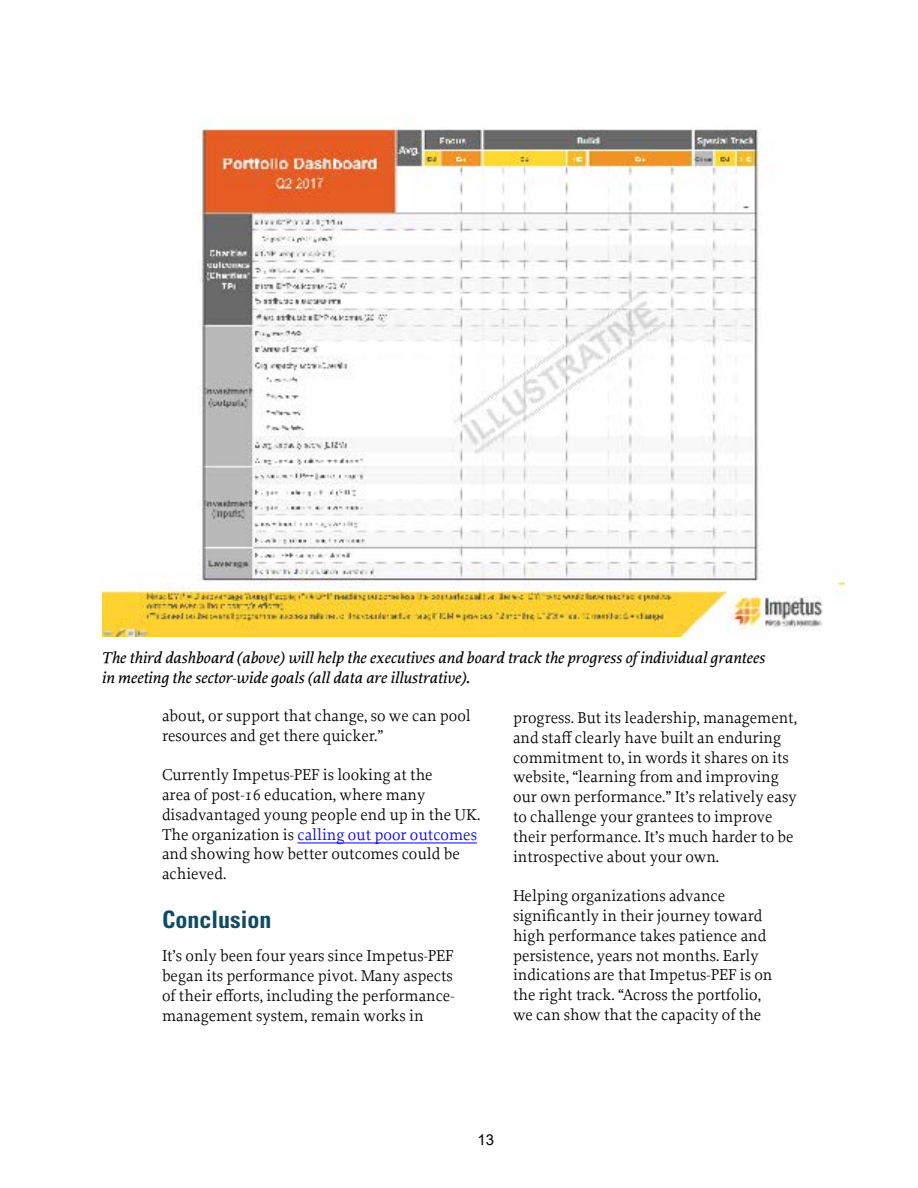
<style>
.page{position:relative;width:918px;height:1188px;background:#fff}
.page>*{position:absolute;margin:0;border:0;box-sizing:border-box;transform-origin:0 0}
.t1{font:700 condensed 24px "Univers LT Std";color:#114b63}
.t2{font:16.5px/19.8px "Proforma";color:#000}
.t3{font:italic 500 16.5px/19.8px "Proforma";color:#000}
.t4{font:15px "Arial";color:#000}
.s1{color:#00f}
</style>
<div class="page">
<hr style="left:297px;top:843px;width:180px;height:1px;background:#00f">
<img style="left:102px;top:120px;width:743px;height:517px">
<p class="t3" style="left:102px;top:648px;width:665px">The third dashboard (above) will help the executives and board track the progress of individual grantees in meeting the sector-wide goals (all data are illustrative).</p>
<p class="t2" style="left:162px;top:705px;width:310px">about, or support that change, so we can pool resources and get there quicker.”</p>
<p class="t2" style="left:162px;top:765px;width:320px">Currently Impetus-PEF is looking at the<br>area of post-16 education, where many disadvantaged young people end up in the UK.<br>The organization is <span class="s1">calling out poor outcomes </span>and showing how better outcomes could be achieved.</p>
<h1 class="t1" style="left:162px;top:905px;width:111px">Conclusion</h1>
<p class="t2" style="left:162px;top:946px;width:294px;text-align:justify">It’s only been four years since Impetus-PEF began its performance pivot. Many aspects of their efforts, including the performance&shy;management system, remain works in</p>
<p class="t2" style="left:513px;top:707px;width:286px">progress. But its leadership, management, and staff clearly have built an enduring commitment to, in words it shares on its website, “learning from and improving our own performance.” It’s relatively easy to challenge your grantees to improve their performance. It’s much harder to be introspective about your own.</p>
<p class="t2" style="left:513px;top:886px;width:261px">Helping organizations advance significantly in their journey toward high performance takes patience and persistence, years not months. Early indications are that Impetus-PEF is on the right track. “Across the portfolio, we can show that the capacity of the</p>
<p class="t4" style="left:478px;top:1129px;width:18px">13</p>
</div>
